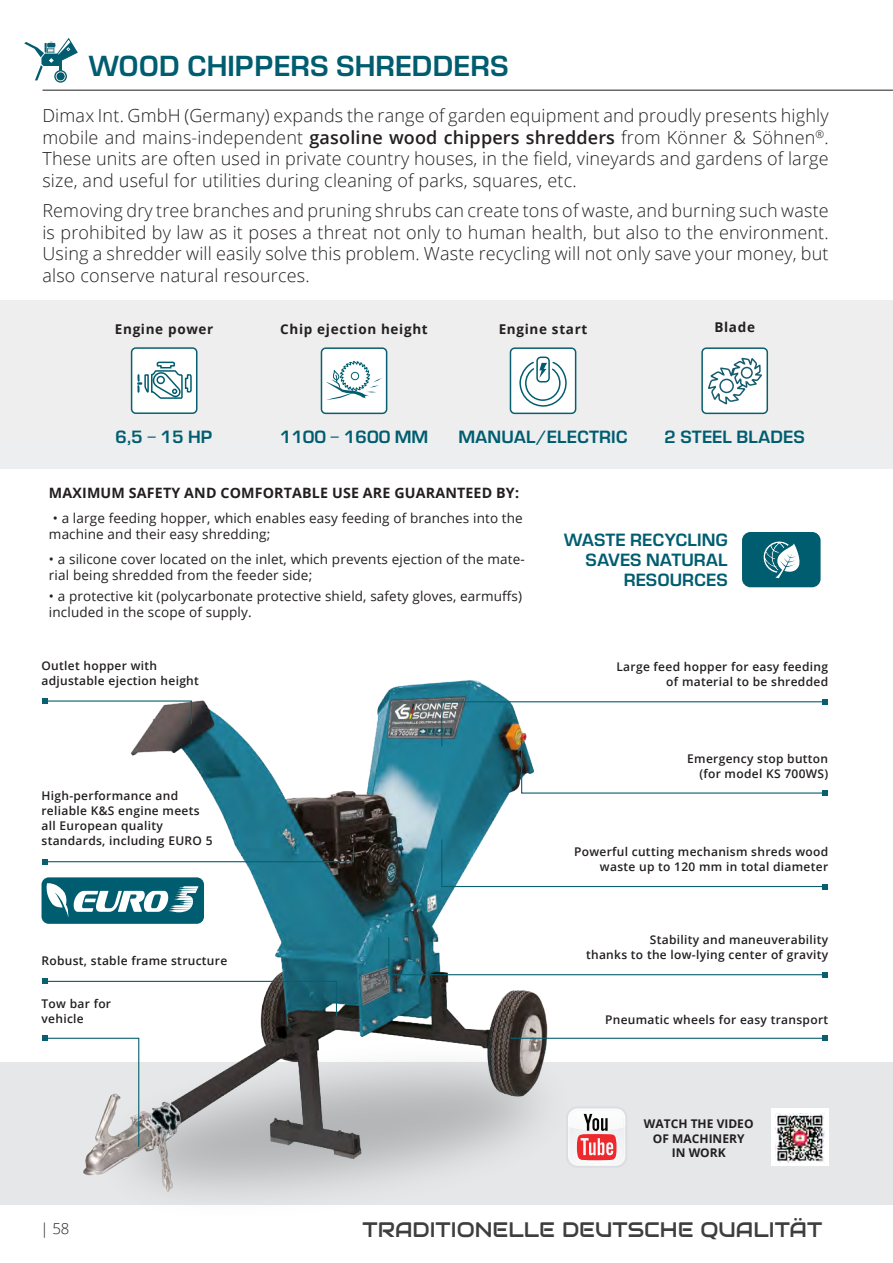
<style>
.page{position:relative;width:893px;height:1263px;background:#fff}
.page>*{position:absolute;margin:0;border:0;box-sizing:border-box;transform-origin:0 0}
.t1{font:27px "Europe Demi C";color:#005d6f}
.t2{font:21px "Audiowide";color:#3e3e3f}
.t3{font:300 18px/21.6px "Open Sans";letter-spacing:.01em;color:#231f20;text-align:justify}
.t4{font:16.5px/19.8px "Europe Demi C";color:#005d6f;text-align:right}
.t5{font:300 15px "Open Sans";color:#231f20}
.t6{font:700 14.25px "Open Sans";letter-spacing:.01em;color:#231f20}
.t7{font:13.5px/16.2px "Open Sans";letter-spacing:.01em;color:#231f20}
.t8{font:700 13.5px "Open Sans";letter-spacing:.05em;color:#231f20}
.t9{font:600 12px/15px "Open Sans";letter-spacing:.025em;color:#231f20;text-align:right}
.t10{font:700 12px/14.4px "Open Sans";color:#231f20;text-align:center}
.s1{font-weight:600}
</style>
<div class="page">
<hr style="left:43px;top:90px;width:850px;height:1px;background:#231f20">
<div style="left:54px;top:70px;width:13px;height:13px;border:1px solid #095f6f;border-radius:50%"></div>
<svg style="left:24px;top:38px;width:54px;height:42px"></svg>
<div style="left:0;top:309px;width:893px;height:160px;background:#edeeef"></div>
<div style="left:0;top:1062px;width:893px;height:143px;background:#e6e7e9"></div>
<svg style="left:600px;top:1109px;width:25px;height:57px"></svg>
<div style="left:771px;top:1109px;width:57px;height:57px;background:#fff"></div>
<img style="left:776px;top:1114px;width:48px;height:48px">
<div style="left:0;top:300px;width:893px;height:137px;background:#eeeeef"></div>
<div style="left:510px;top:348px;width:66px;height:65px;background:#fff;border-radius:4px"></div>
<div style="left:510px;top:347px;width:66px;height:67px;border:2px solid #095f6f;border-radius:4px"></div>
<div style="left:702px;top:348px;width:65px;height:65px;background:#fff;border-radius:4px"></div>
<div style="left:701px;top:347px;width:67px;height:67px;border:2px solid #095f6f;border-radius:4px"></div>
<div style="left:321px;top:348px;width:66px;height:65px;background:#fff;border-radius:4px"></div>
<div style="left:321px;top:347px;width:66px;height:67px;border:2px solid #095f6f;border-radius:4px"></div>
<div style="left:132px;top:348px;width:65px;height:65px;background:#fff;border-radius:4px"></div>
<div style="left:131px;top:347px;width:66px;height:67px;border:2px solid #095f6f;border-radius:4px"></div>
<svg style="left:137px;top:361px;width:55px;height:38px"></svg>
<svg style="left:326px;top:361px;width:56px;height:39px"></svg>
<div style="left:536px;top:357px;width:14px;height:25px;border:2px solid #005d6f;border-radius:4px"></div>
<svg style="left:519px;top:360px;width:48px;height:47px"></svg>
<img style="left:131px;top:680px;width:377px;height:270px">
<img style="left:83px;top:950px;width:517px;height:244px">
<svg style="left:441px;top:838px;width:387px;height:51px"></svg>
<svg style="left:441px;top:699px;width:387px;height:97px"></svg>
<svg style="left:388px;top:936px;width:440px;height:42px"></svg>
<svg style="left:42px;top:698px;width:151px;height:27px"></svg>
<svg style="left:42px;top:846px;width:313px;height:19px"></svg>
<svg style="left:42px;top:1035px;width:98px;height:113px"></svg>
<svg style="left:42px;top:978px;width:296px;height:39px"></svg>
<hr style="left:510px;top:1038px;width:315px;height:1px;background:#095f6f">
<svg style="left:822px;top:1035px;width:6px;height:6px"></svg>
<div style="left:42px;top:877px;width:162px;height:47px;background:#005d6f;border-radius:7px"></div>
<svg style="left:46px;top:883px;width:22px;height:33px"></svg>
<svg style="left:74px;top:886px;width:125px;height:26px"></svg>
<div style="left:742px;top:532px;width:79px;height:55px;background:#005d6f;border-radius:9px"></div>
<svg style="left:763px;top:541px;width:37px;height:38px"></svg>
<svg style="left:707px;top:347px;width:56px;height:68px"></svg>
<h1 class="t1" style="left:88px;top:50px;width:422px">WOOD CHIPPERS SHREDDERS</h1>
<p class="t3" style="left:42px;top:104px;width:788px">Dimax Int. GmbH (Germany) expands the range of garden equipment and proudly presents highly mobile and mains-independent <span class="s1">gasoline wood chippers shredders</span> from Könner &amp; Söhnen<sup>®</sup>.<br>These units are often used in private country houses, in the field, vineyards and gardens of large size, and useful for utilities during cleaning of parks, squares, etc.</p>
<p class="t3" style="left:42px;top:199px;width:788px">Removing dry tree branches and pruning shrubs can create tons of waste, and burning such waste is prohibited by law as it poses a threat not only to human health, but also to the environment.<br>Using a shredder will easily solve this problem. Waste recycling will not only save your money, but also conserve natural resources.</p>
<p class="t8" style="left:115px;top:319px;width:100px">Engine power</p>
<p class="t8" style="left:280px;top:319px;width:149px">Chip ejection height</p>
<p class="t8" style="left:499px;top:319px;width:90px">Engine start</p>
<p class="t8" style="left:714px;top:317px;width:42px">Blade</p>
<p class="t4" style="left:116px;top:427px;width:99px">6,5 - 15 HP</p>
<p class="t4" style="left:280px;top:427px;width:150px">1100 - 1600 ММ</p>
<p class="t4" style="left:458px;top:427px;width:171px">MANUAL/ELECTRIC</p>
<p class="t4" style="left:664px;top:427px;width:142px">2 STEEL BLADES</p>
<p class="t6" style="left:49px;top:482px;width:472px">MAXIMUM SAFETY AND COMFORTABLE USE ARE GUARANTEED BY:</p>
<p class="t7" style="left:49px;top:510px;width:475px">• a large feeding hopper, which enables easy feeding of branches into the machine and their easy shredding;</p>
<p class="t7" style="left:49px;top:551px;width:477px">• a silicone cover located on the inlet, which prevents ejection of the mate&shy;rial being shredded from the feeder side;</p>
<p class="t7" style="left:49px;top:587px;width:475px">• a protective kit (polycarbonate protective shield, safety gloves, earmuffs) included in the scope of supply.</p>
<p class="t9" style="left:42px;top:658px;width:159px;text-align:left">Outlet hopper with adjustable ejection height</p>
<p class="t9" style="left:42px;top:788px;width:172px;text-align:left">High-performance and reliable K&amp;S engine meets all European quality standards, including EURO 5</p>
<p class="t9" style="left:42px;top:953px;width:187px">Robust, stable frame structure</p>
<p class="t9" style="left:42px;top:996px;width:71px;text-align:left">Tow bar for vehicle</p>
<p class="t4" style="left:564px;top:530px;width:166px">WASTE RECYCLING<br>SAVES NATURAL<br>RESOURCES</p>
<p class="t9" style="left:616px;top:659px;width:213px">Large feed hopper for easy feeding of material to be shredded</p>
<p class="t9" style="left:687px;top:751px;width:142px">Emergency stop button (for model KS 700WS)</p>
<p class="t9" style="left:574px;top:843px;width:256px">Powerful cutting mechanism shreds wood waste up to 120 mm in total diameter</p>
<p class="t9" style="left:586px;top:931px;width:244px">Stability and maneuverability<br>thanks to the low-lying center of gravity</p>
<p class="t9" style="left:605px;top:1012px;width:225px">Pneumatic wheels for easy transport</p>
<p class="t10" style="left:644px;top:1116px;width:111px">WATCH THE VIDEO<br>OF MACHINERY<br>IN WORK</p>
<p class="t5" style="left:40px;top:1219px;width:31px">| 58</p>
<p class="t2" style="left:362px;top:1216px;width:461px">TRADITIONELLE DEUTSCHE QUALITÄT</p>
</div>
